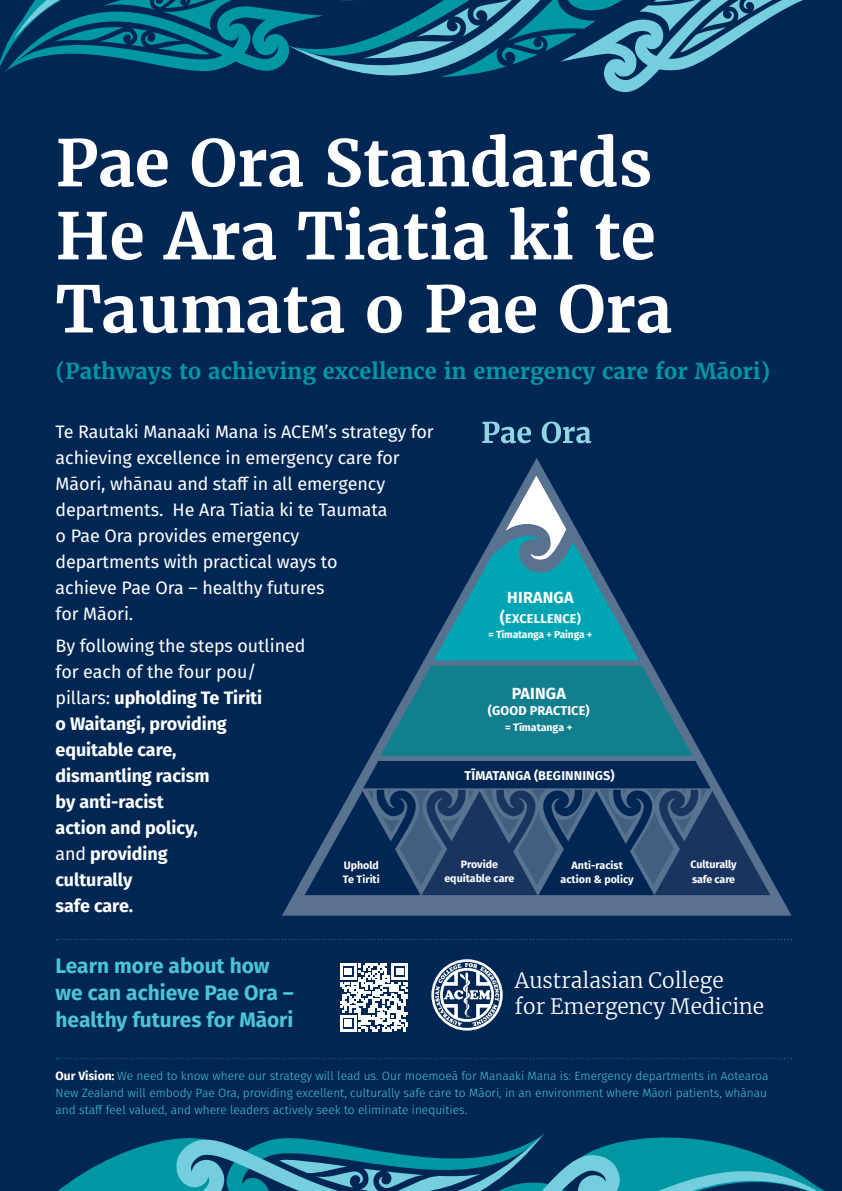
<style>
.page{position:relative;width:842px;height:1191px;background:#002753}
.page>*{position:absolute;margin:0;border:0;box-sizing:border-box;transform-origin:0 0}
.t1{font:700 64px/73px "Merriweather";color:#fff}
.t2{font:700 21.8px "Merriweather";color:#0097a5}
.t3{font:700 21px/26.8px "Fira Sans";color:#4dc4d1}
.t4{font:300 21px/25.2px "Merriweather";color:#fff}
.t5{font:18px/26px "Fira Sans";letter-spacing:-.005em;color:#fff}
.t6{font:700 18px/26px "Fira Sans";letter-spacing:-.005em;color:#fff}
.t7{font:700 16.1px "Fira Sans";letter-spacing:.01em;color:#fff}
.t8{font:700 12.8px "Fira Sans";letter-spacing:.01em;color:#fff}
.t9{font:300 12px/17px "Fira Sans";color:#4dc4d1;text-align:justify}
.t10{font:700 10.7px/14.3px "Fira Sans";color:#fff;text-align:center}
.t11{font:700 10.6px "Fira Sans";color:#fff}
.t12{font:700 10.2px "Fira Sans";letter-spacing:-.01em;color:#fff}
.s1{font-weight:400}
.s2{font-size:16.1px}
.s3{font-weight:700;color:#fff}
</style>
<div class="page">
<svg style="left:58px;top:1133px;width:766px;height:58px"></svg>
<svg style="left:4px;top:0;width:799px;height:92px"></svg>
<svg style="left:56px;top:939px;width:736px;height:1px"></svg>
<svg style="left:56px;top:1058px;width:736px;height:1px"></svg>
<svg style="left:282px;top:458px;width:509px;height:457px"></svg>
<svg style="left:305px;top:666px;width:465px;height:229px"></svg>
<svg style="left:433px;top:476px;width:206px;height:184px"></svg>
<svg style="left:340px;top:963px;width:68px;height:68px"></svg>
<svg style="left:431px;top:959px;width:72px;height:71px"></svg>
<svg style="left:482px;top:421px;width:109px;height:22px"></svg>
<h1 class="t1" style="left:56px;top:127px;width:618px">Pae Ora Standards<br>He Ara Tiatia ki te<br>Taumata o Pae Ora</h1>
<h2 class="t2" style="left:56px;top:357px;width:716px">(Pathways to achieving excellence in emergency care for Māori)</h2>
<p class="t5" style="left:56px;top:418px;width:380px">Te Rautaki Manaaki Mana is ACEM’s strategy for achieving excellence in emergency care for Māori, whānau and staff in all emergency departments. He Ara Tiatia ki te Taumata<br>o Pae Ora provides emergency<br>departments with practical ways to<br>achieve Pae Ora – healthy futures<br>for Māori.</p>
<h3 class="t6" style="left:56px;top:631px;width:251px"><span class="s1">By following the steps outlined for each of the four pou/ pillars:</span> upholding Te Tiriti<br>o Waitangi, providing equitable care,<br>dismantling racism<br>by anti-racist<br>action and policy,<br><span class="s1">and</span> providing<br>culturally<br>safe care.</h3>
<p class="t10" style="left:343px;top:857px;width:38px;text-align:left">Uphold<br>Te Tiriti</p>
<h3 class="t7" style="left:507px;top:584px;width:68px">HIRANGA</h3>
<p class="t8" style="left:500px;top:607px;width:82px"><span class="s2">(</span>EXCELLENCE)</p>
<p class="t12" style="left:488px;top:626px;width:105px">= Tīmatanga + Painga +</p>
<h3 class="t7" style="left:512px;top:679px;width:56px">PAINGA</h3>
<p class="t8" style="left:488px;top:700px;width:103px">(GOOD PRACTICE)</p>
<p class="t11" style="left:505px;top:719px;width:69px">= Tīmatanga +</p>
<p class="t8" style="left:464px;top:764px;width:152px">TĪMATANGA (BEGINNINGS)</p>
<p class="t10" style="left:444px;top:856px;width:72px">Provide equitable care</p>
<p class="t10" style="left:690px;top:856px;width:48px;text-align:left">Culturally safe care</p>
<p class="t10" style="left:561px;top:857px;width:75px">Anti-racist action &amp; policy</p>
<h3 class="t3" style="left:56px;top:951px;width:240px">Learn more about how we can achieve Pae Ora – healthy futures for Māori</h3>
<h3 class="t4" style="left:515px;top:967px;width:251px">Australasian College<br>for Emergency Medicine</h3>
<p class="t9" style="left:56px;top:1067px;width:714px"><span class="s3">Our Vision:</span> We need to know where our strategy will lead us. Our moemoeā for Manaaki Mana is: Emergency departments in Aotearoa New Zealand will embody Pae Ora, providing excellent, culturally safe care to Māori, in an environment where Māori patients, whānau and staff feel valued, and where leaders actively seek to eliminate inequities.</p>
</div>
